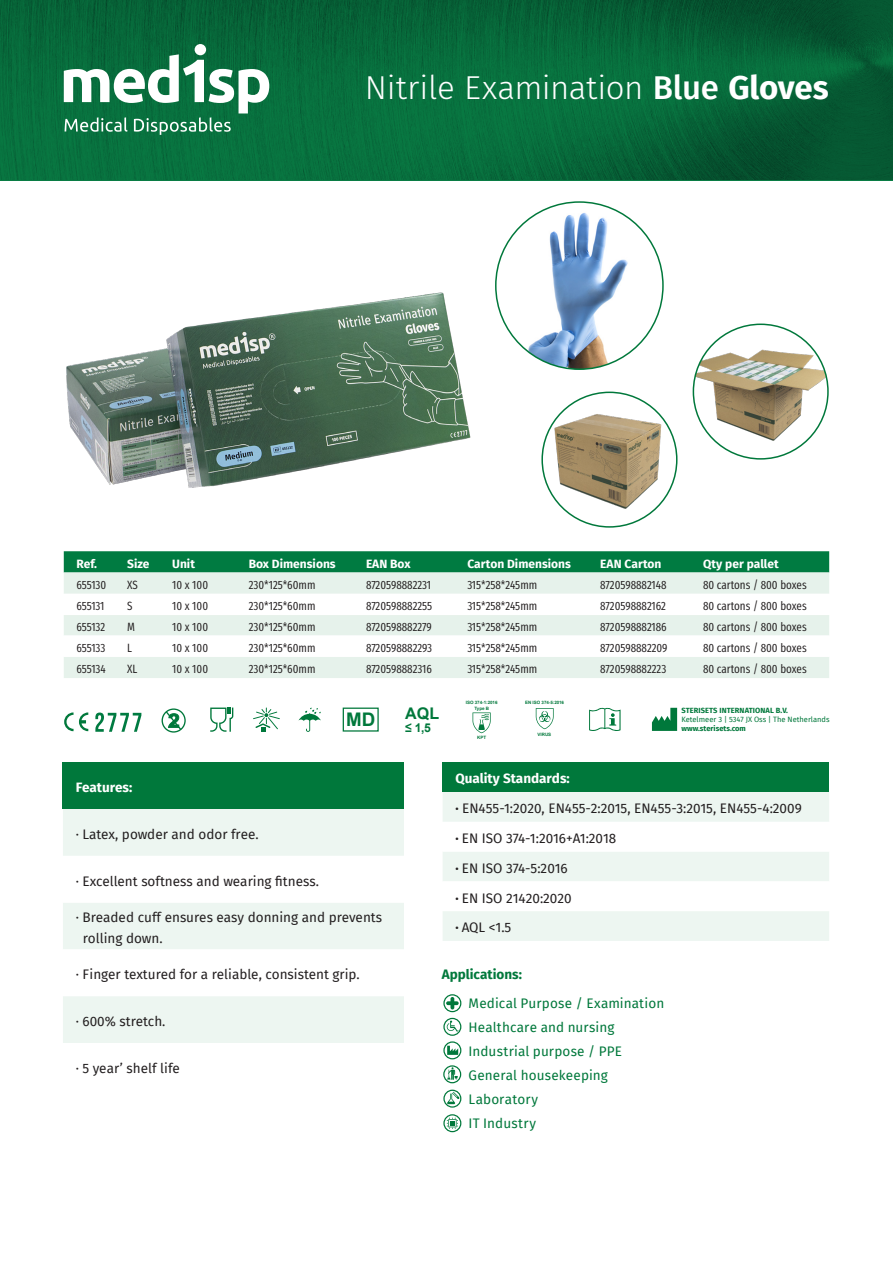
<style>
.page{position:relative;width:893px;height:1263px;background:#fff}
.page>*{position:absolute;margin:0;border:0;box-sizing:border-box;transform-origin:0 0}
.t1{font:300 33px "Fira Sans";letter-spacing:-.005em;color:#fff}
.t2{font:700 18.75px "Arial";color:#00783b}
.t3{font:700 16.05px "Arial";color:#00783b}
.t4{font:13.5px "Fira Sans";color:#231f20}
.t5{font:13.5px "Fira Sans";letter-spacing:.01em;color:#00783b}
.t6{font:700 13.5px "Fira Sans";color:#fff}
.t7{font:700 13.5px "Fira Sans";color:#00783b}
.t8{font:700 12.15px "Arial";color:#00783b}
.t9{font:12px "Fira Sans Compressed";color:#231f20}
.t10{font:700 12px "Fira Sans";color:#fff}
.t11{font:700 7.5px "Fira Sans";letter-spacing:.01em;color:#00783b}
.t12{font:7.5px "Fira Sans";color:#00783b}
.t13{font:700 4.5px "Arial";letter-spacing:-.005em;color:#00783b}
.s1{font-weight:500}
.s2{font-weight:700}
</style>
<div class="page">
<svg style="left:0;top:0;width:893px;height:181px;background:#066639"></svg>
<div style="left:64px;top:551px;width:765px;height:21px;background:#007b41"></div>
<div style="left:64px;top:572px;width:765px;height:106px;background:#e6f2eb"></div>
<svg style="left:64px;top:594px;width:765px;height:63px"></svg>
<img style="left:542px;top:392px;width:135px;height:135px;border-radius:67px">
<img style="left:496px;top:202px;width:167px;height:167px;border-radius:84px">
<img style="left:66px;top:292px;width:405px;height:196px">
<svg style="left:64px;top:54px;width:205px;height:81px"></svg>
<div style="left:195px;top:44px;width:11px;height:11px;background:#fff;border-radius:50%"></div>
<svg style="left:443px;top:1018px;width:18px;height:41px"></svg>
<svg style="left:443px;top:994px;width:18px;height:18px"></svg>
<svg style="left:443px;top:1090px;width:18px;height:18px"></svg>
<svg style="left:443px;top:1114px;width:18px;height:18px"></svg>
<svg style="left:443px;top:1065px;width:18px;height:18px"></svg>
<div style="left:162px;top:708px;width:24px;height:25px;border:1px solid #00783b;border-radius:50%"></div>
<svg style="left:164px;top:710px;width:19px;height:21px"></svg>
<svg style="left:253px;top:707px;width:27px;height:25px"></svg>
<svg style="left:210px;top:707px;width:23px;height:25px"></svg>
<svg style="left:298px;top:708px;width:23px;height:24px"></svg>
<svg style="left:472px;top:712px;width:19px;height:21px"></svg>
<svg style="left:536px;top:708px;width:18px;height:21px"></svg>
<svg style="left:652px;top:708px;width:25px;height:23px"></svg>
<svg style="left:589px;top:707px;width:32px;height:24px"></svg>
<svg style="left:64px;top:712px;width:24px;height:19px"></svg>
<div style="left:343px;top:707px;width:36px;height:25px;border:1px solid #00783b"></div>
<div style="left:63px;top:762px;width:341px;height:47px;background:#00783b"></div>
<div style="left:63px;top:809px;width:341px;height:47px;background:#edf6f1"></div>
<svg style="left:63px;top:903px;width:341px;height:140px;fill:#edf6f1"></svg>
<div style="left:443px;top:762px;width:386px;height:30px;background:#00783b"></div>
<div style="left:443px;top:792px;width:386px;height:149px;background:#edf6f1"></div>
<svg style="left:443px;top:822px;width:386px;height:89px"></svg>
<img style="left:693px;top:332px;width:135px;height:120px">
<svg style="left:95px;top:712px;width:46px;height:20px"></svg>
<p class="t1" style="left:365px;top:64px;width:466px">Nitrile Examination <span class="s1">Blue</span> <span class="s2">Gloves</span></p>
<p class="t10" style="left:77px;top:553px;width:22px">Ref.</p>
<p class="t10" style="left:127px;top:553px;width:24px">Size</p>
<p class="t10" style="left:172px;top:553px;width:24px">Unit</p>
<p class="t10" style="left:249px;top:553px;width:88px">Box Dimensions</p>
<p class="t10" style="left:366px;top:553px;width:46px">EAN Box</p>
<p class="t10" style="left:467px;top:553px;width:105px">Carton Dimensions</p>
<p class="t10" style="left:600px;top:553px;width:63px">EAN Carton</p>
<p class="t10" style="left:703px;top:553px;width:77px">Qty per pallet</p>
<p class="t9" style="left:77px;top:576px;width:31px">655130</p>
<p class="t9" style="left:127px;top:576px;width:12px">XS</p>
<p class="t9" style="left:172px;top:576px;width:37px">10 x 100</p>
<p class="t9" style="left:249px;top:576px;width:68px">230*125*60mm</p>
<p class="t9" style="left:366px;top:576px;width:67px">8720598882231</p>
<p class="t9" style="left:467px;top:576px;width:71px">315*258*245mm</p>
<p class="t9" style="left:600px;top:576px;width:68px">8720598882148</p>
<p class="t9" style="left:703px;top:576px;width:105px">80 cartons / 800 boxes</p>
<p class="t9" style="left:77px;top:597px;width:29px">655131</p>
<p class="t9" style="left:127px;top:597px;width:7px">S</p>
<p class="t9" style="left:172px;top:597px;width:37px">10 x 100</p>
<p class="t9" style="left:249px;top:597px;width:68px">230*125*60mm</p>
<p class="t9" style="left:366px;top:597px;width:68px">8720598882255</p>
<p class="t9" style="left:467px;top:597px;width:71px">315*258*245mm</p>
<p class="t9" style="left:600px;top:597px;width:67px">8720598882162</p>
<p class="t9" style="left:703px;top:597px;width:105px">80 cartons / 800 boxes</p>
<p class="t9" style="left:77px;top:618px;width:30px">655132</p>
<p class="t9" style="left:127px;top:618px;width:9px">M</p>
<p class="t9" style="left:172px;top:618px;width:37px">10 x 100</p>
<p class="t9" style="left:249px;top:618px;width:68px">230*125*60mm</p>
<p class="t9" style="left:366px;top:618px;width:67px">8720598882279</p>
<p class="t9" style="left:467px;top:618px;width:71px">315*258*245mm</p>
<p class="t9" style="left:600px;top:618px;width:68px">8720598882186</p>
<p class="t9" style="left:703px;top:618px;width:105px">80 cartons / 800 boxes</p>
<p class="t9" style="left:77px;top:639px;width:30px">655133</p>
<p class="t9" style="left:127px;top:639px;width:6px">L</p>
<p class="t9" style="left:172px;top:639px;width:37px">10 x 100</p>
<p class="t9" style="left:249px;top:639px;width:68px">230*125*60mm</p>
<p class="t9" style="left:366px;top:639px;width:68px">8720598882293</p>
<p class="t9" style="left:467px;top:639px;width:71px">315*258*245mm</p>
<p class="t9" style="left:600px;top:639px;width:69px">8720598882209</p>
<p class="t9" style="left:703px;top:639px;width:105px">80 cartons / 800 boxes</p>
<p class="t9" style="left:77px;top:660px;width:31px">655134</p>
<p class="t9" style="left:127px;top:660px;width:12px">XL</p>
<p class="t9" style="left:172px;top:660px;width:37px">10 x 100</p>
<p class="t9" style="left:249px;top:660px;width:68px">230*125*60mm</p>
<p class="t9" style="left:366px;top:660px;width:67px">8720598882316</p>
<p class="t9" style="left:467px;top:660px;width:71px">315*258*245mm</p>
<p class="t9" style="left:600px;top:660px;width:67px">8720598882223</p>
<p class="t9" style="left:703px;top:660px;width:105px">80 cartons / 800 boxes</p>
<p class="t2" style="left:346px;top:707px;width:31px">MD</p>
<p class="t6" style="left:76px;top:776px;width:58px">Features:</p>
<p class="t4" style="left:76px;top:824px;width:185px">· Latex, powder and odor free.</p>
<p class="t4" style="left:76px;top:871px;width:245px">· Excellent softness and wearing fitness.</p>
<p class="t4" style="left:76px;top:907px;width:308px">· Breaded cuff ensures easy donning and prevents</p>
<p class="t4" style="left:83px;top:928px;width:81px">rolling down.</p>
<p class="t4" style="left:76px;top:964px;width:286px">· Finger textured for a reliable, consistent grip.</p>
<p class="t4" style="left:76px;top:1011px;width:91px">· 600% stretch.</p>
<p class="t4" style="left:76px;top:1058px;width:106px">· 5 year’ shelf life</p>
<p class="t3" style="left:405px;top:702px;width:35px">AQL</p>
<p class="t8" style="left:405px;top:719px;width:27px">≤ 1,5</p>
<p class="t13" style="left:466px;top:699px;width:33px">ISO 374-1:2016</p>
<p class="t13" style="left:474px;top:705px;width:16px">Type B</p>
<p class="t13" style="left:477px;top:734px;width:10px">KPT</p>
<p class="t13" style="left:525px;top:700px;width:40px">EN ISO 374-5:2016</p>
<p class="t13" style="left:538px;top:731px;width:15px">VIRUS</p>
<p class="t11" style="left:681px;top:704px;width:108px">STERISETS INTERNATIONAL B.V.</p>
<p class="t12" style="left:681px;top:714px;width:150px">Ketelmeer 3 | 5347 JX Oss | The Netherlands</p>
<p class="t11" style="left:681px;top:722px;width:66px">www.sterisets.com</p>
<p class="t6" style="left:455px;top:767px;width:116px">Quality Standards:</p>
<p class="t4" style="left:455px;top:798px;width:348px"><span class="s2">·</span> EN455-1:2020, EN455-2:2015, EN455-3:2015, EN455-4:2009</p>
<p class="t4" style="left:455px;top:828px;width:162px"><span class="s2">·</span> EN ISO 374-1:2016+A1:2018</p>
<p class="t4" style="left:455px;top:858px;width:114px"><span class="s2">·</span> EN ISO 374-5:2016</p>
<p class="t4" style="left:455px;top:888px;width:118px"><span class="s2">·</span> EN ISO 21420:2020</p>
<p class="t4" style="left:455px;top:917px;width:57px"><span class="s2">·</span> AQL &lt;1.5</p>
<p class="t7" style="left:442px;top:963px;width:82px">Applications:</p>
<p class="t5" style="left:469px;top:993px;width:197px">Medical Purpose / Examination</p>
<p class="t5" style="left:469px;top:1017px;width:147px">Healthcare and nursing</p>
<p class="t5" style="left:469px;top:1041px;width:155px">Industrial purpose / PPE</p>
<p class="t5" style="left:469px;top:1065px;width:141px">General housekeeping</p>
<p class="t5" style="left:469px;top:1089px;width:71px">Laboratory</p>
<p class="t5" style="left:469px;top:1113px;width:69px">IT Industry</p>
</div>
